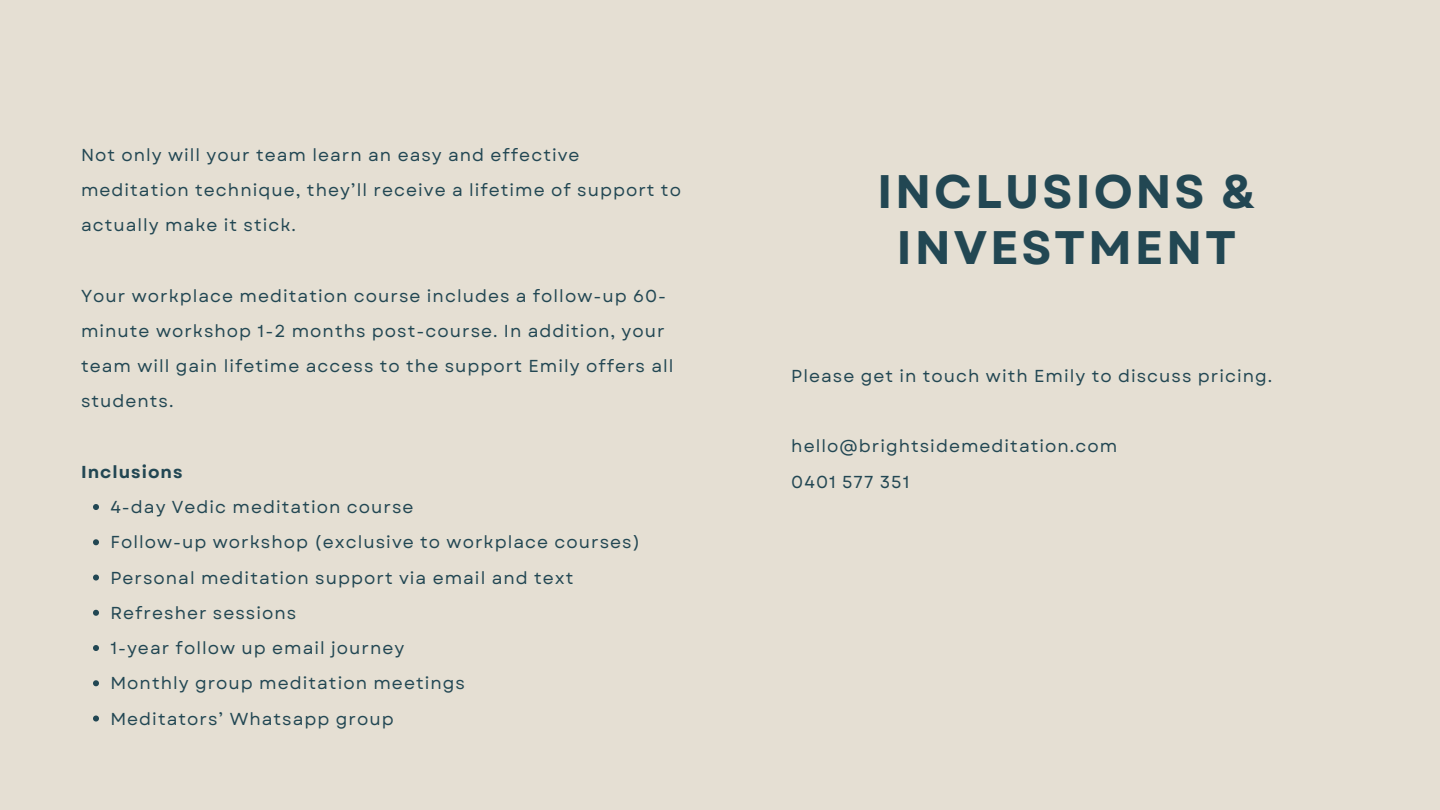
<style>
.page{position:relative;width:1440px;height:810px;background:#e5dfd3}
.page>*{position:absolute;margin:0;border:0;box-sizing:border-box;transform-origin:0 0}
.t1{font:700 47px/56.2px "Garet";letter-spacing:.06em;color:#224753;text-align:center}
.t2{font:17.3px/35.2px "Garet";letter-spacing:.06em;color:#224753}
.t3{font:700 17.3px "Garet";letter-spacing:.06em;color:#224753}
</style>
<div class="page">
<svg style="left:93px;top:504px;width:6px;height:6px"></svg>
<svg style="left:93px;top:539px;width:6px;height:6px"></svg>
<svg style="left:93px;top:575px;width:6px;height:6px"></svg>
<svg style="left:93px;top:610px;width:6px;height:6px"></svg>
<svg style="left:93px;top:645px;width:6px;height:6px"></svg>
<svg style="left:93px;top:680px;width:6px;height:6px"></svg>
<svg style="left:93px;top:716px;width:6px;height:6px"></svg>
<p class="t2" style="left:81px;top:137px;width:601px">Not only will your team learn an easy and effective meditation technique, they’ll receive a lifetime of support to actually make it stick.</p>
<h2 class="t2" style="left:81px;top:278px;width:594px">Your workplace meditation course includes a follow-up 60- minute workshop 1-2 months post-course. In addition, your team will gain lifetime access to the support Emily offers all students.</h2>
<p class="t3" style="left:81px;top:459px;width:103px">Inclusions</p>
<p class="t2" style="left:110px;top:489px;width:305px">4-day Vedic meditation course</p>
<p class="t2" style="left:110px;top:525px;width:531px">Follow-up workshop (exclusive to workplace courses)</p>
<p class="t2" style="left:110px;top:560px;width:465px">Personal meditation support via email and text</p>
<p class="t2" style="left:110px;top:595px;width:187px">Refresher sessions</p>
<p class="t2" style="left:110px;top:630px;width:295px">1-year follow up email journey</p>
<p class="t2" style="left:110px;top:666px;width:356px">Monthly group meditation meetings</p>
<h1 class="t2" style="left:110px;top:701px;width:285px">Meditators’ Whatsapp group</h1>
<p class="t1" style="left:877px;top:163px;width:380px">INCLUSIONS &amp;<br>INVESTMENT</p>
<p class="t2" style="left:791px;top:358px;width:483px">Please get in touch with Emily to discuss pricing.</p>
<p class="t2" style="left:791px;top:429px;width:327px">hello@brightsidemeditation.com</p>
<p class="t2" style="left:791px;top:464px;width:120px">0401 577 351</p>
</div>
